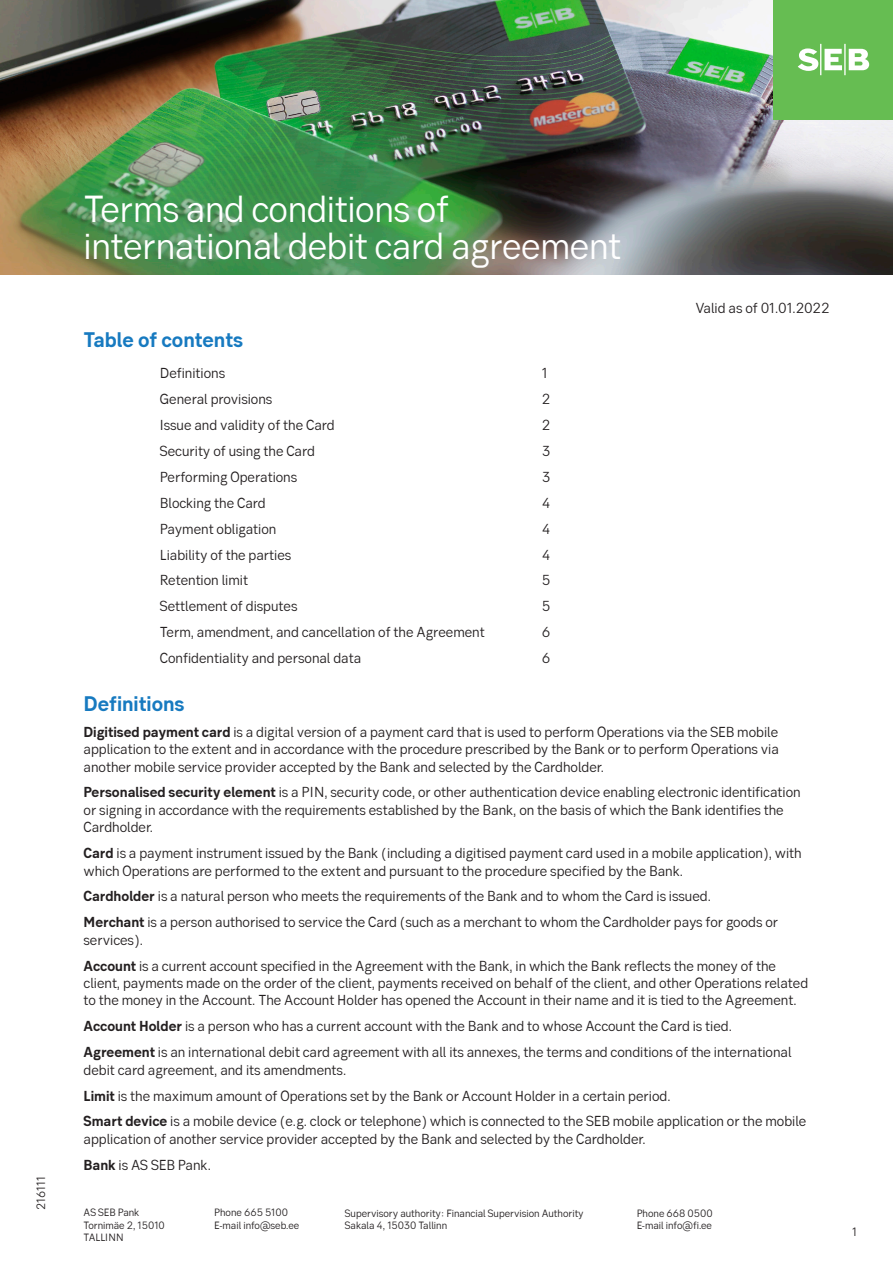
<style>
.page{position:relative;width:893px;height:1263px;background:#fff}
.page>*{position:absolute;margin:0;border:0;box-sizing:border-box;transform-origin:0 0}
.t1{font:37.5px/37.5px "SEB Sans Serif";letter-spacing:-.01em;color:#fff}
.pealkiri_sinine{font:700 21px "SEB Sans Serif";color:#177ac0}
.Body_tekst_10_12_lep{font:14.4px/17.4px "SEB Sans Serif";color:#231f20}
.sisukord2{font:14.4px "SEB Sans Serif";color:#231f20}
.t2{font:12px "SEB Sans Serif";color:#231f20}
.t3{font:10.5px/12.6px "SEB Sans Serif";color:#231f20}
.s1{font-weight:700}
</style>
<div class="page">
<img style="left:0;top:0;width:893px;height:274px">
<div style="left:774px;top:0;width:119px;height:119px;background:#66bd52"></div>
<svg style="left:798px;top:44px;width:71px;height:31px"></svg>
<p class="t2" style="left:34px;top:1210px;width:35px;rotate:-90deg">216111</p>
<h1 class="t1" style="left:84px;top:190px;width:539px">Terms and conditions of international debit card agreement</h1>
<p class="pealkiri_sinine" style="left:84px;top:327px;width:161px">Table of contents</p>
<p class="Body_tekst_10_12_lep" style="left:695px;top:300px;width:136px">Valid as of 01.01.2022</p>
<p class="sisukord2" style="left:160px;top:365px;width:67px">Definitions</p>
<p class="sisukord2" style="left:542px;top:365px;width:7px">1</p>
<p class="Body_tekst_10_12_lep" style="left:160px;top:390px;width:114px">General provisions</p>
<p class="Body_tekst_10_12_lep" style="left:542px;top:390px;width:10px">2</p>
<p class="Body_tekst_10_12_lep" style="left:160px;top:416px;width:176px">Issue and validity of the Card</p>
<p class="Body_tekst_10_12_lep" style="left:542px;top:416px;width:10px">2</p>
<p class="Body_tekst_10_12_lep" style="left:160px;top:442px;width:157px">Security of using the Card</p>
<p class="Body_tekst_10_12_lep" style="left:542px;top:442px;width:10px">3</p>
<p class="Body_tekst_10_12_lep" style="left:160px;top:468px;width:139px">Performing Operations</p>
<p class="Body_tekst_10_12_lep" style="left:542px;top:468px;width:10px">3</p>
<p class="Body_tekst_10_12_lep" style="left:160px;top:494px;width:107px">Blocking the Card</p>
<p class="Body_tekst_10_12_lep" style="left:542px;top:494px;width:10px">4</p>
<p class="Body_tekst_10_12_lep" style="left:160px;top:520px;width:118px">Payment obligation</p>
<p class="Body_tekst_10_12_lep" style="left:542px;top:520px;width:10px">4</p>
<p class="Body_tekst_10_12_lep" style="left:160px;top:546px;width:133px">Liability of the parties</p>
<p class="Body_tekst_10_12_lep" style="left:542px;top:546px;width:10px">4</p>
<p class="Body_tekst_10_12_lep" style="left:160px;top:572px;width:90px">Retention limit</p>
<p class="Body_tekst_10_12_lep" style="left:542px;top:572px;width:10px">5</p>
<p class="Body_tekst_10_12_lep" style="left:160px;top:597px;width:139px">Settlement of disputes</p>
<p class="Body_tekst_10_12_lep" style="left:542px;top:597px;width:10px">5</p>
<p class="Body_tekst_10_12_lep" style="left:160px;top:623px;width:326px">Term, amendment, and cancellation of the Agreement</p>
<p class="Body_tekst_10_12_lep" style="left:542px;top:623px;width:10px">6</p>
<p class="Body_tekst_10_12_lep" style="left:160px;top:649px;width:203px">Confidentiality and personal data</p>
<p class="Body_tekst_10_12_lep" style="left:542px;top:649px;width:10px">6</p>
<p class="pealkiri_sinine" style="left:84px;top:691px;width:102px">Definitions</p>
<p class="Body_tekst_10_12_lep" style="left:84px;top:723px;width:697px;text-align:justify"><span class="s1">Digitised payment card</span> is a digital version of a payment card that is used to perform Operations via the SEB mobile application to the extent and in accordance with the procedure prescribed by the Bank or to perform Operations via another mobile service provider accepted by the Bank and selected by the Cardholder.</p>
<p class="Body_tekst_10_12_lep" style="left:84px;top:783px;width:719px"><span class="s1">Personalised security element</span> is a PIN, security code, or other authentication device enabling electronic identification or signing in accordance with the requirements established by the Bank, on the basis of which the Bank identifies the<br>Cardholder.</p>
<p class="Body_tekst_10_12_lep" style="left:84px;top:844px;width:720px"><span class="s1">Card</span> is a payment instrument issued by the Bank (including a digitised payment card used in a mobile application), with which Operations are performed to the extent and pursuant to the procedure specified by the Bank.</p>
<p class="Body_tekst_10_12_lep" style="left:84px;top:887px;width:629px"><span class="s1">Cardholder</span> is a natural person who meets the requirements of the Bank and to whom the Card is issued.</p>
<p class="Body_tekst_10_12_lep" style="left:84px;top:913px;width:696px"><span class="s1">Merchant</span> is a person authorised to service the Card (such as a merchant to whom the Cardholder pays for goods or services).</p>
<p class="Body_tekst_10_12_lep" style="left:84px;top:957px;width:726px"><span class="s1">Account</span> is a current account specified in the Agreement with the Bank, in which the Bank reflects the money of the client, payments made on the order of the client, payments received on behalf of the client, and other Operations related to the money in the Account. The Account Holder has opened the Account in their name and it is tied to the Agreement.</p>
<p class="Body_tekst_10_12_lep" style="left:84px;top:1017px;width:650px"><span class="s1">Account Holder</span> is a person who has a current account with the Bank and to whose Account the Card is tied.</p>
<p class="Body_tekst_10_12_lep" style="left:84px;top:1043px;width:709px"><span class="s1">Agreement</span> is an international debit card agreement with all its annexes, the terms and conditions of the international debit card agreement, and its amendments.</p>
<p class="Body_tekst_10_12_lep" style="left:84px;top:1087px;width:588px"><span class="s1">Limit</span> is the maximum amount of Operations set by the Bank or Account Holder in a certain period.</p>
<p class="Body_tekst_10_12_lep" style="left:84px;top:1112px;width:724px"><span class="s1">Smart device</span> is a mobile device (e.g. clock or telephone) which is connected to the SEB mobile application or the mobile application of another service provider accepted by the Bank and selected by the Cardholder.</p>
<p class="Body_tekst_10_12_lep" style="left:84px;top:1156px;width:129px"><span class="s1">Bank</span> is AS SEB Pank.</p>
<p class="t3" style="left:84px;top:1206px;width:83px">AS SEB Pank<br>Tornimäe 2, 15010<br>TALLINN</p>
<p class="t3" style="left:214px;top:1206px;width:87px">Phone 665 5100<br>E-mail info@seb.ee</p>
<p class="t3" style="left:345px;top:1207px;width:240px">Supervisory authority: Financial Supervision Authority<br>Sakala 4, 15030 Tallinn</p>
<p class="t3" style="left:637px;top:1207px;width:78px">Phone 668 0500<br>E-mail info@fi.ee</p>
<p class="t2" style="left:852px;top:1225px;width:6px">1</p>
</div>
